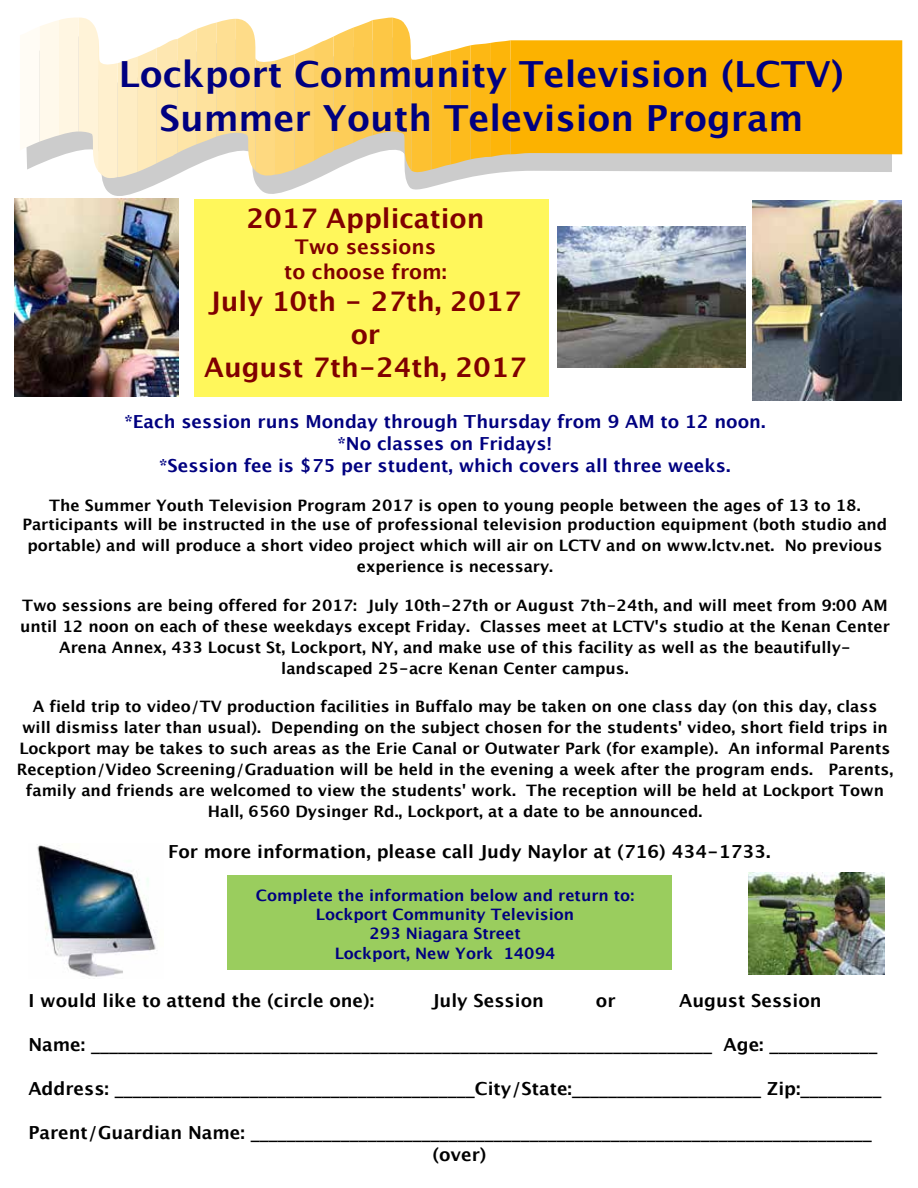
<style>
.page{position:relative;width:918px;height:1188px;background:#fff}
.page>*{position:absolute;margin:0;border:0;box-sizing:border-box;transform-origin:0 0}
.t1{font:700 36px/44px "Lucida Grande";color:#000080;text-align:center}
.t2{font:700 27px/32.8px "Lucida Grande";color:#800000;text-align:center}
.t3{font:700 20.25px/24.8px "Lucida Grande";color:#800000;text-align:center}
.t4{font:700 18px/22px "Lucida Grande";color:#000}
.t5{font:700 18px/22px "Lucida Grande";color:#000080;text-align:center}
.t6{font:700 15.75px/21px "Lucida Grande";color:#000;text-align:center}
.t7{font:700 15.75px/19.2px "Lucida Grande";color:#000080;text-align:center}
</style>
<div class="page">
<div style="left:194px;top:199px;width:354px;height:197px;background:#fff75b"></div>
<div style="left:227px;top:875px;width:445px;height:95px;background:#9acd5e"></div>
<svg style="left:102px;top:180px;width:355px;height:16px"></svg>
<svg style="left:26px;top:18px;width:876px;height:162px"></svg>
<img style="left:14px;top:199px;width:165px;height:197px">
<img style="left:752px;top:201px;width:150px;height:199px">
<img style="left:558px;top:226px;width:188px;height:142px">
<img style="left:37px;top:845px;width:119px;height:134px">
<img style="left:749px;top:872px;width:135px;height:102px">
<h1 class="t1" style="left:119px;top:52px;width:727px">Lockport Community Television (LCTV)<br>Summer Youth Television Program</h1>
<h2 class="t2" style="left:246px;top:202px;width:240px">2017 Application</h2>
<p class="t3" style="left:284px;top:234px;width:164px">Two sessions to choose from:</p>
<h2 class="t2" style="left:204px;top:285px;width:324px">July 10th - 27th, 2017 or<br>August 7th-24th, 2017</h2>
<p class="t5" style="left:124px;top:410px;width:643px">*Each session runs Monday through Thursday from 9 AM to 12 noon. *No classes on Fridays!<br>*Session fee is $75 per student, which covers all three weeks.</p>
<p class="t6" style="left:22px;top:496px;width:866px;line-height:19.2px">The Summer Youth Television Program 2017 is open to young people between the ages of 13 to 18.<br>Participants will be instructed in the use of professional television production equipment (both studio and</p>
<p class="t6" style="left:27px;top:535px;width:857px">portable) and will produce a short video project which will air on LCTV and on www.lctv.net. No previous experience is necessary.</p>
<p class="t6" style="left:20px;top:595px;width:871px">Two sessions are being offered for 2017: July 10th-27th or August 7th-24th, and will meet from 9:00 AM until 12 noon on each of these weekdays except Friday. Classes meet at LCTV's studio at the Kenan Center Arena Annex, 433 Locust St, Lockport, NY, and make use of this facility as well as the beautifully&shy;landscaped 25-acre Kenan Center campus.</p>
<p class="t6" style="left:17px;top:696px;width:878px">A field trip to video/TV production facilities in Buffalo may be taken on one class day (on this day, class will dismiss later than usual). Depending on the subject chosen for the students' video, short field trips in Lockport may be takes to such areas as the Erie Canal or Outwater Park (for example). An informal Parents Reception/Video Screening/Graduation will be held in the evening a week after the program ends. Parents, family and friends are welcomed to view the students' work. The reception will be held at Lockport Town Hall, 6560 Dysinger Rd., Lockport, at a date to be announced.</p>
<p class="t4" style="left:168px;top:841px;width:604px">For more information, please call Judy Naylor at (716) 434-1733.</p>
<p class="t7" style="left:256px;top:886px;width:380px">Complete the information below and return to:<br>Lockport Community Television<br>293 Niagara Street<br>Lockport, New York 14094</p>
<p class="t4" style="left:28px;top:989px;width:347px">I would like to attend the (circle one):</p>
<p class="t4" style="left:432px;top:989px;width:113px">July Session</p>
<p class="t4" style="left:596px;top:989px;width:21px">or</p>
<p class="t4" style="left:679px;top:989px;width:144px">August Session</p>
<p class="t4" style="left:28px;top:1033px;width:851px">Name: _____________________________________________________________________ Age: ____________</p>
<p class="t4" style="left:28px;top:1077px;width:855px">Address: ________________________________________City/State:_____________________ Zip:_________</p>
<p class="t4" style="left:432px;top:1121px;width:441px;text-indent:-404px">Parent/Guardian Name: _____________________________________________________________________ (over)</p>
</div>
